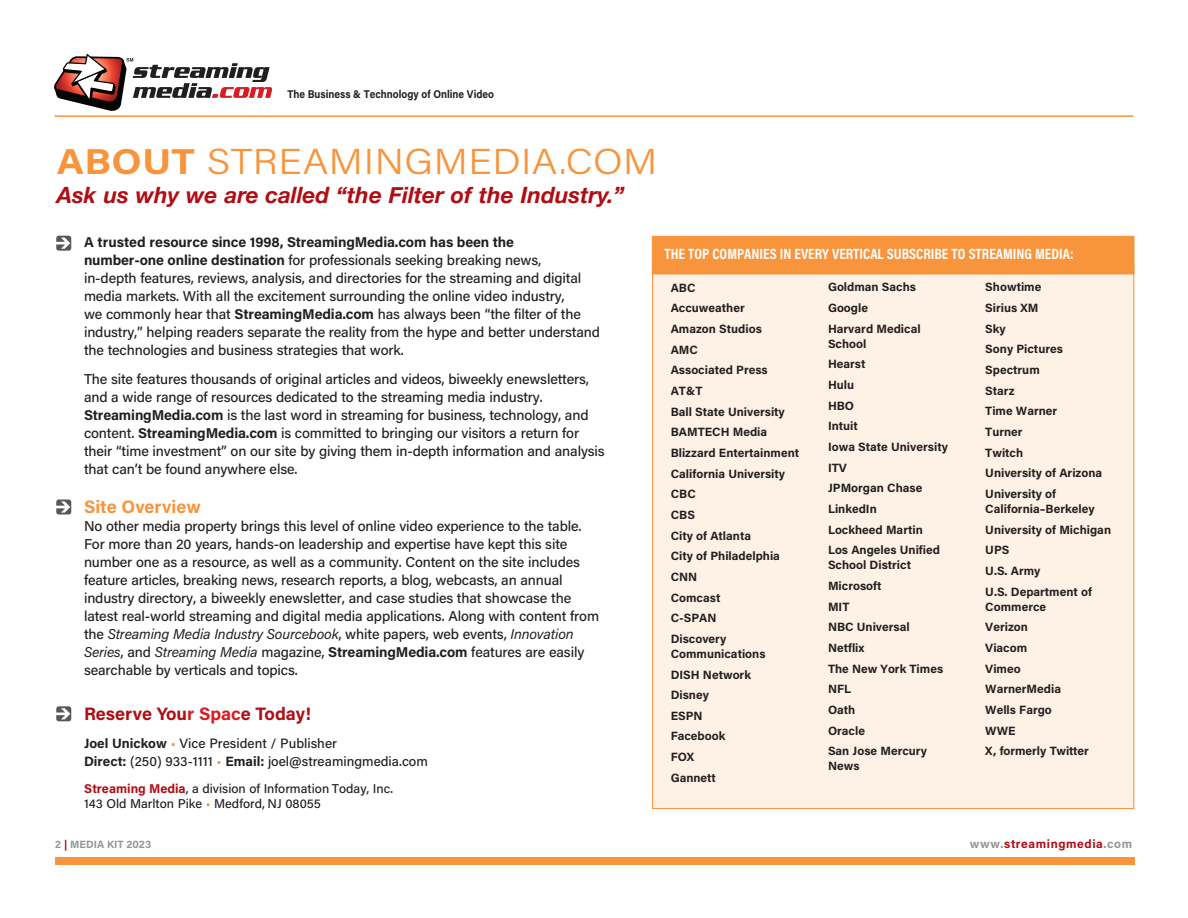
<style>
.page{position:relative;width:1188px;height:918px;background:#fff}
.page>*{position:absolute;margin:0;border:0;box-sizing:border-box;transform-origin:0 0}
._2011_Header_LT{font:300 36px "Acumin Pro";letter-spacing:.015em;color:#f7943c;scale:1.1 1}
._2011_SUBHEAD{font:italic 700 22.5px "Helvetica Neue";color:#b00d15}
._2011_SUBHEAD-2{font:700 18px "Acumin Pro";letter-spacing:-.005em;color:#b00d15}
._2011_Subhead_A{font:700 18px "Acumin Pro";color:#f7943c}
.t1{font:700 15px "Acumin Pro Cond";color:#fff}
.t2{font:500 14.25px/18px "Acumin Pro";letter-spacing:-.01em;color:#231f20}
.t3{font:500 13.5px "Acumin Pro";color:#231f20}
.t4{font:500 12.75px/15px "Acumin Pro";color:#231f20}
.t5{font:700 12px/15px "Acumin Pro";color:#231f20}
.t6{font:700 12px "Acumin Pro";letter-spacing:.05em;color:#b00d15}
.t7{font:700 11.25px "Acumin Pro";color:#231f20;scale:.9 1}
.t8{font:700 10.5px "Acumin Pro";color:#939598}
.s1{font-weight:700}
.s2{font-weight:400;font-style:italic}
.s3{color:#d81c23}
.s4{color:#f7943c}
.s5{font-weight:700;color:#b00d15}
.s6{color:#b00d15}
.s7{color:#939598}
</style>
<div class="page">
<div style="left:55px;top:857px;width:1080px;height:8px;background:#f7943c"></div>
<hr style="left:55px;top:115px;width:1078px;height:2px;background:#f7943c">
<svg style="left:54px;top:54px;width:218px;height:57px"></svg>
<svg style="left:56px;top:236px;width:15px;height:15px"></svg>
<svg style="left:56px;top:500px;width:15px;height:15px"></svg>
<svg style="left:56px;top:706px;width:15px;height:15px"></svg>
<div style="left:653px;top:265px;width:481px;height:543px;background:#fef2e6"></div>
<div style="left:652px;top:236px;width:482px;height:38px;background:#f7943c;border:1px solid #f7943c"></div>
<p class="t7" style="left:288px;top:87px;width:231px">The Business &amp; Technology of Online Video</p>
<p class="_2011_Header_LT" style="left:57px;top:137px;width:547px"><span class="s1">ABOUT</span> STREAMINGMEDIA.COM</p>
<p class="_2011_SUBHEAD" style="left:57px;top:177px;width:569px">Ask us why we are called “the Filter of the Industry.”</p>
<p class="t2" style="left:84px;top:233px;width:518px"><span class="s1">A trusted resource since 1998, StreamingMedia.com has been the<br>number-one online destination</span> for professionals seeking breaking news,<br>in-depth features, reviews, analysis, and directories for the streaming and digital media markets. With all the excitement surrounding the online video industry,<br>we commonly hear that <span class="s1">StreamingMedia.com</span> has always been “the filter of the industry,” helping readers separate the reality from the hype and better understand the technologies and business strategies that work.</p>
<p class="t2" style="left:84px;top:370px;width:522px">The site features thousands of original articles and videos, biweekly enewsletters, and a wide range of resources dedicated to the streaming media industry.<br><span class="s1">StreamingMedia.com</span> is the last word in streaming for business, technology, and content. <span class="s1">StreamingMedia.com</span> is committed to bringing our visitors a return for their “time investment” on our site by giving them in-depth information and analysis that can’t be found anywhere else.</p>
<p class="_2011_Subhead_A" style="left:84px;top:494px;width:118px">Site Overview</p>
<p class="t2" style="left:84px;top:517px;width:517px">No other media property brings this level of online video experience to the table.<br>For more than 20 years, hands-on leadership and expertise have kept this site number one as a resource, as well as a community. Content on the site includes feature articles, breaking news, research reports, a blog, webcasts, an annual industry directory, a biweekly enewsletter, and case studies that showcase the latest real-world streaming and digital media applications. Along with content from the <span class="s2">Streaming Media Industry Sourcebook</span>, white papers, web events, <span class="s2">Innovation Series</span>, and <span class="s2">Streaming Media</span> magazine, <span class="s1">StreamingMedia.com</span> features are easily searchable by verticals and topics.</p>
<p class="_2011_SUBHEAD-2" style="left:84px;top:701px;width:228px">Reserve You<span class="s3">r Spac</span>e Today!</p>
<p class="t3" style="left:84px;top:734px;width:255px"><span class="s1">Joel Unickow</span> <span class="s4">•</span> Vice President / Publisher</p>
<p class="t3" style="left:84px;top:752px;width:345px"><span class="s1">Direct:</span> (250) 933-1111 <span class="s4">•</span> <span class="s1">Email:</span> joel@streamingmedia.com</p>
<p class="t4" style="left:84px;top:781px;width:310px"><span class="s5">Streaming Media</span>, a division of Information Today, Inc.<br>143 Old Marlton Pike <span class="s4">•</span> Medford, NJ 08055</p>
<p class="t1" style="left:664px;top:243px;width:411px">THE TOP COMPANIES IN EVERY VERTICAL SUBSCRIBE TO STREAMING MEDIA:</p>
<p class="t5" style="left:671px;top:279px;width:26px">ABC</p>
<p class="t5" style="left:671px;top:300px;width:76px">Accuweather</p>
<p class="t5" style="left:671px;top:321px;width:93px">Amazon Studios</p>
<p class="t5" style="left:671px;top:341px;width:29px">AMC</p>
<p class="t5" style="left:671px;top:362px;width:99px">Associated Press</p>
<p class="t5" style="left:671px;top:383px;width:33px">AT&amp;T</p>
<p class="t5" style="left:671px;top:403px;width:116px">Ball State University</p>
<p class="t5" style="left:671px;top:424px;width:98px">BAMTECH Media</p>
<p class="t5" style="left:671px;top:445px;width:130px">Blizzard Entertainment</p>
<p class="t5" style="left:671px;top:465px;width:116px">California University</p>
<p class="t5" style="left:671px;top:486px;width:27px">CBC</p>
<p class="t5" style="left:671px;top:507px;width:26px">CBS</p>
<p class="t5" style="left:671px;top:527px;width:82px">City of Atlanta</p>
<p class="t5" style="left:671px;top:548px;width:111px">City of Philadelphia</p>
<p class="t5" style="left:671px;top:569px;width:28px">CNN</p>
<p class="t5" style="left:671px;top:589px;width:51px">Comcast</p>
<p class="t5" style="left:671px;top:610px;width:47px">C-SPAN</p>
<p class="t5" style="left:671px;top:631px;width:96px">Discovery<br>Communications</p>
<p class="t5" style="left:671px;top:666px;width:82px">DISH Network</p>
<p class="t5" style="left:671px;top:687px;width:40px">Disney</p>
<p class="t5" style="left:671px;top:708px;width:33px">ESPN</p>
<p class="t5" style="left:671px;top:728px;width:56px">Facebook</p>
<p class="t5" style="left:671px;top:749px;width:25px">FOX</p>
<p class="t5" style="left:671px;top:770px;width:47px">Gannett</p>
<p class="t5" style="left:828px;top:279px;width:90px">Goldman Sachs</p>
<p class="t5" style="left:828px;top:300px;width:42px">Google</p>
<p class="t5" style="left:828px;top:321px;width:94px">Harvard Medical<br>School</p>
<p class="t5" style="left:828px;top:356px;width:39px">Hearst</p>
<p class="t5" style="left:828px;top:377px;width:28px">Hulu</p>
<p class="t5" style="left:828px;top:398px;width:28px">HBO</p>
<p class="t5" style="left:828px;top:418px;width:31px">Intuit</p>
<p class="t5" style="left:828px;top:439px;width:121px">Iowa State University</p>
<p class="t5" style="left:828px;top:460px;width:20px">ITV</p>
<p class="t5" style="left:828px;top:480px;width:96px">JPMorgan Chase</p>
<p class="t5" style="left:828px;top:501px;width:50px">LinkedIn</p>
<p class="t5" style="left:828px;top:521px;width:96px">Lockheed Martin</p>
<p class="t5" style="left:828px;top:542px;width:114px">Los Angeles Unified<br>School District</p>
<p class="t5" style="left:828px;top:578px;width:55px">Microsoft</p>
<p class="t5" style="left:828px;top:598px;width:23px">MIT</p>
<p class="t5" style="left:828px;top:619px;width:83px">NBC Universal</p>
<p class="t5" style="left:828px;top:640px;width:38px">Netflix</p>
<p class="t5" style="left:828px;top:660px;width:117px">The New York Times</p>
<p class="t5" style="left:828px;top:681px;width:25px">NFL</p>
<p class="t5" style="left:828px;top:702px;width:29px">Oath</p>
<p class="t5" style="left:828px;top:722px;width:39px">Oracle</p>
<p class="t5" style="left:828px;top:743px;width:100px">San Jose Mercury<br>News</p>
<p class="t5" style="left:985px;top:279px;width:58px">Showtime</p>
<p class="t5" style="left:985px;top:300px;width:55px">Sirius XM</p>
<p class="t5" style="left:985px;top:320px;width:22px">Sky</p>
<p class="t5" style="left:985px;top:341px;width:79px">Sony Pictures</p>
<p class="t5" style="left:985px;top:362px;width:56px">Spectrum</p>
<p class="t5" style="left:985px;top:382px;width:31px">Starz</p>
<p class="t5" style="left:985px;top:403px;width:73px">Time Warner</p>
<p class="t5" style="left:985px;top:424px;width:39px">Turner</p>
<p class="t5" style="left:985px;top:444px;width:39px">Twitch</p>
<p class="t5" style="left:985px;top:465px;width:118px">University of Arizona</p>
<p class="t5" style="left:985px;top:486px;width:111px">University of<br>California–Berkeley</p>
<p class="t5" style="left:985px;top:521px;width:127px">University of Michigan</p>
<p class="t5" style="left:985px;top:542px;width:26px">UPS</p>
<p class="t5" style="left:985px;top:563px;width:57px">U.S. Army</p>
<p class="t5" style="left:985px;top:583px;width:108px">U.S. Department of<br>Commerce</p>
<p class="t5" style="left:985px;top:619px;width:44px">Verizon</p>
<p class="t5" style="left:985px;top:640px;width:43px">Viacom</p>
<p class="t5" style="left:985px;top:660px;width:37px">Vimeo</p>
<p class="t5" style="left:985px;top:681px;width:77px">WarnerMedia</p>
<p class="t5" style="left:985px;top:702px;width:68px">Wells Fargo</p>
<p class="t5" style="left:985px;top:722px;width:32px">WWE</p>
<p class="t5" style="left:985px;top:743px;width:105px">X, formerly Twitter</p>
<p class="t8" style="left:55px;top:836px;width:97px">2 <span class="s6">|</span> MEDIA KIT 2023</p>
<p class="t6" style="left:970px;top:835px;width:164px"><span class="s7">www.</span>streamingmedia<span class="s7">.com</span></p>
</div>
